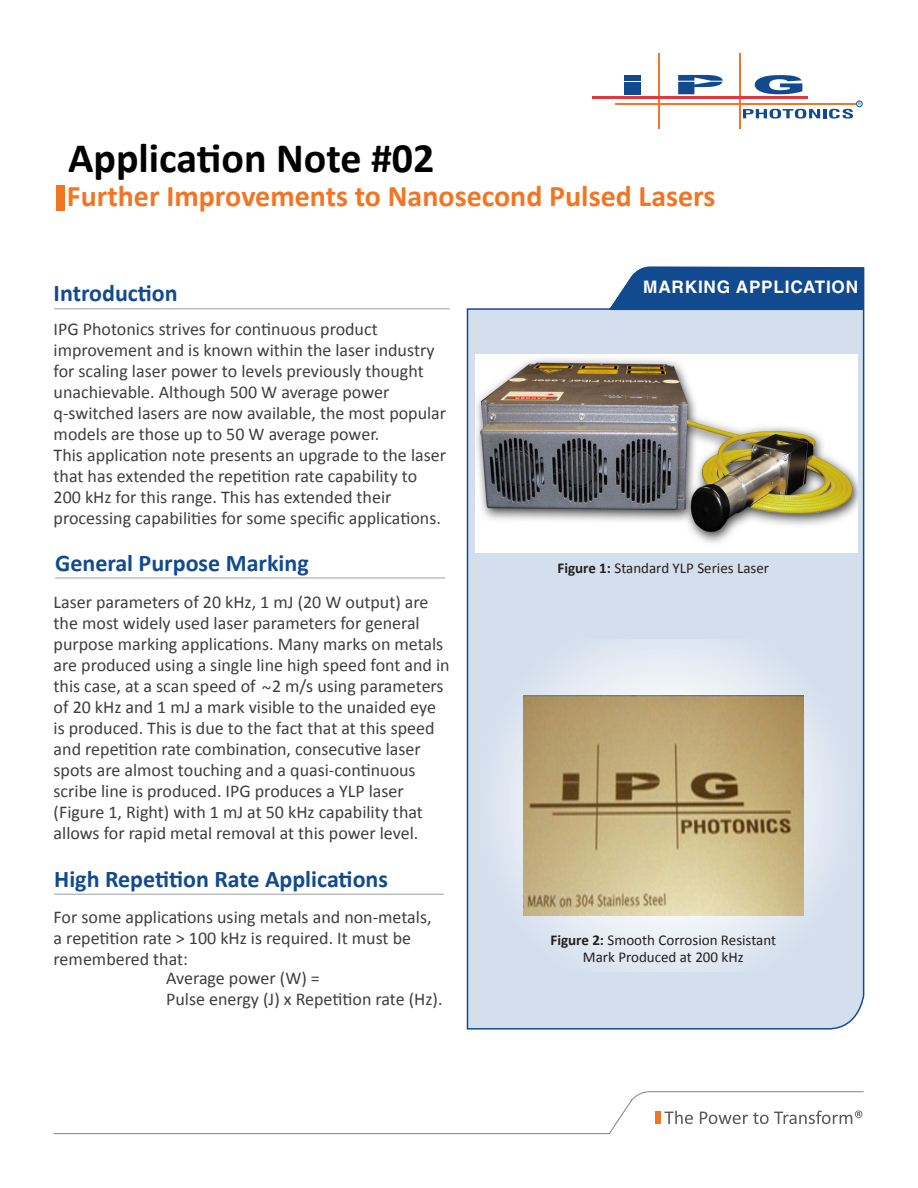
<style>
.page{position:relative;width:918px;height:1188px;background:#fff}
.page>*{position:absolute;margin:0;border:0;box-sizing:border-box;transform-origin:0 0}
.t1{font:700 42px "Calibri";color:#000}
.t2{font:700 30px "Calibri";color:#f37522}
.t3{font:700 24px "Calibri";color:#124a8f}
.t4{font:18px/21px "Calibri";color:#3e3e3f}
.t5{font:700 17.25px "Helvetica LT Std";letter-spacing:.045em;color:#fff}
.t6{font:15px "Calibri";color:#231f20}
.s1{font-weight:700}
</style>
<div class="page">
<svg style="left:466px;top:266px;width:399px;height:764px;background:#d1dceb"></svg>
<svg style="left:474px;top:639px;width:383px;height:333px;background:#dce4f0"></svg>
<img style="left:476px;top:354px;width:381px;height:199px">
<svg style="left:53px;top:1091px;width:811px;height:43px"></svg>
<hr style="left:55px;top:577px;width:390px;height:2px;background:#808284">
<hr style="left:54px;top:308px;width:396px;height:1px;background:#808284">
<div style="left:609px;top:267px;width:255px;height:42px;background:#124a8f"></div>
<hr style="left:609px;top:309px;width:255px;height:1px;background:#124a8f">
<div style="left:56px;top:185px;width:8px;height:26px;background:#f27521"></div>
<hr style="left:54px;top:894px;width:390px;height:1px;background:#808284">
<img style="left:523px;top:695px;width:280px;height:221px">
<svg style="left:755px;top:75px;width:47px;height:19px"></svg>
<hr style="left:659px;top:53px;width:1px;height:76px;background:#f47525">
<hr style="left:615px;top:103px;width:240px;height:1px;background:#f47525">
<hr style="left:739px;top:53px;width:1px;height:76px;background:#f47525">
<hr style="left:593px;top:97px;width:215px;height:2px;background:#e3373f">
<svg style="left:743px;top:101px;width:119px;height:18px"></svg>
<div style="left:625px;top:75px;width:16px;height:6px;background:#124a8f"></div>
<div style="left:625px;top:82px;width:16px;height:12px;background:#124a8f"></div>
<svg style="left:678px;top:75px;width:45px;height:19px"></svg>
<p class="t1" style="left:68px;top:131px;width:368px">Application Note #02</p>
<p class="t2" style="left:67px;top:177px;width:650px">Further Improvements to Nanosecond Pulsed Lasers</p>
<p class="t3" style="left:54px;top:277px;width:126px">Introduction</p>
<p class="t4" style="left:54px;top:319px;width:394px">IPG Photonics strives for continuous product improvement and is known within the laser industry for scaling laser power to levels previously thought unachievable. Although 500 W average power q-switched lasers are now available, the most popular models are those up to 50 W average power.</p>
<p class="t4" style="left:54px;top:445px;width:394px">This application note presents an upgrade to the laser that has extended the repetition rate capability to</p>
<p class="t4" style="left:54px;top:487px;width:389px">200 kHz for this range. This has extended their processing capabilities for some specific applications.</p>
<p class="t3" style="left:55px;top:547px;width:255px">General Purpose Marking</p>
<p class="t4" style="left:54px;top:592px;width:397px">Laser parameters of 20 kHz, 1 mJ (20 W output) are the most widely used laser parameters for general purpose marking applications. Many marks on metals are produced using a single line high speed font and in this case, at a scan speed of 2 m/s using parameters of 20 kHz and 1 mJ a mark visible to the unaided eye is produced. This is due to the fact that at this speed and repetition rate combination, consecutive laser spots are almost touching and a quasi-continuous scribe line is produced. IPG produces a YLP laser (Figure 1, Right) with 1 mJ at 50 kHz capability that allows for rapid metal removal at this power level.</p>
<p class="t4" style="left:262px;top:680px;width:10px">~</p>
<p class="t3" style="left:54px;top:863px;width:335px">High Repetition Rate Applications</p>
<p class="t4" style="left:54px;top:907px;width:379px">For some applications using metals and non-metals, a repetition rate &gt; 100 kHz is required. It must be remembered that:</p>
<p class="t4" style="left:166px;top:967px;width:155px">Average power (W) =</p>
<p class="t4" style="left:166px;top:988px;width:278px">Pulse energy (J) x Repetition rate (Hz).</p>
<p class="t5" style="left:643px;top:276px;width:216px">MARKING APPLICATION</p>
<p class="t6" style="left:557px;top:559px;width:213px"><span class="s1">Figure 1:</span> Standard YLP Series Laser</p>
<p class="t6" style="left:551px;top:931px;width:227px"><span class="s1">Figure 2:</span> Smooth Corrosion Resistant</p>
<p class="t6" style="left:583px;top:947px;width:162px">Mark Produced at 200 kHz</p>
</div>
